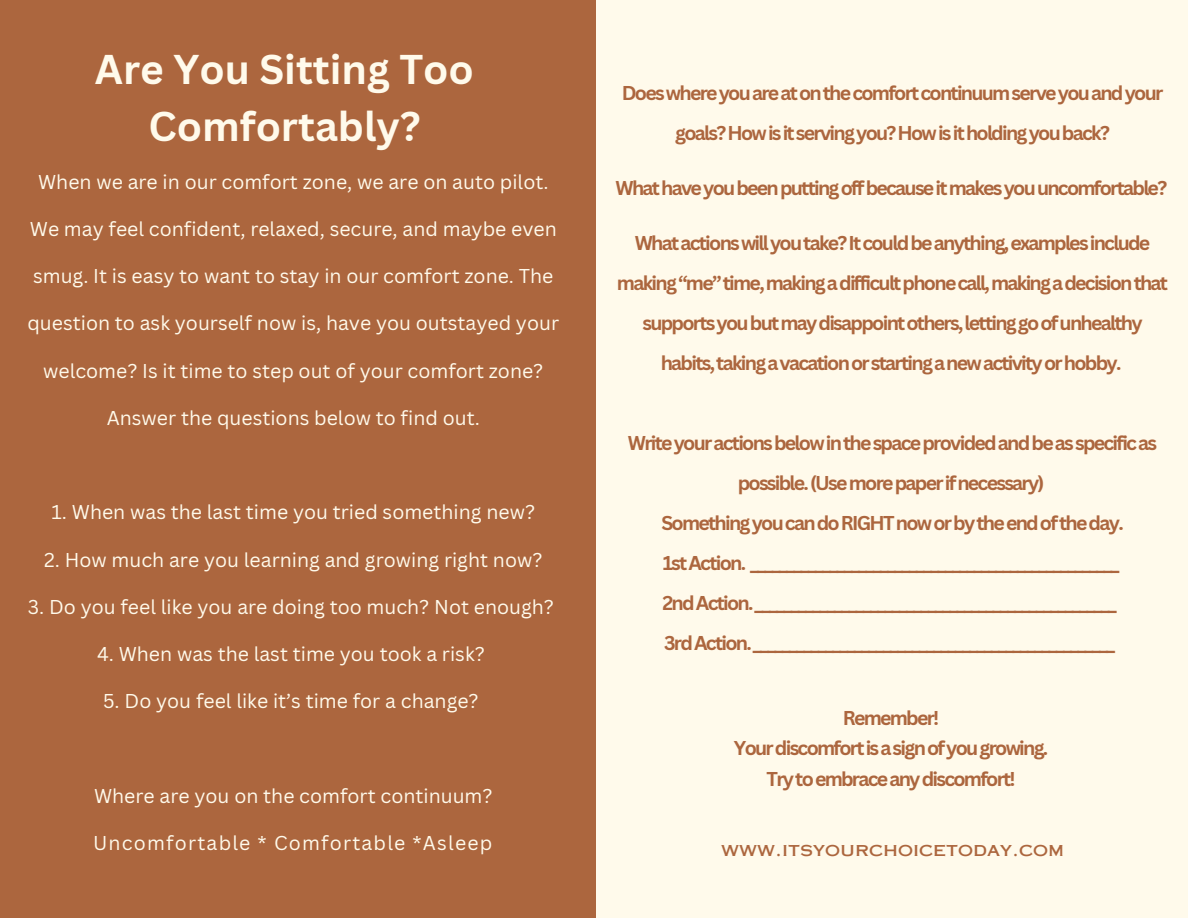
<style>
.page{position:relative;width:1188px;height:918px;background:#fffaeb}
.page>*{position:absolute;margin:0;border:0;box-sizing:border-box;transform-origin:0 0}
.t1{font:700 40.5px/56.2px "Canva Sans";color:#fffaeb;text-align:center}
.t2{font:700 19.5px/40px "Canva Sans";letter-spacing:-.09em;color:#ac663e;text-align:center}
.t3{font:19.5px "Canva Sans";color:#fffaeb}
.t4{font:19.5px "Canva Sans";letter-spacing:.06em;color:#fffaeb}
.t5{font:18px "Copperplate Gothic LT Pro 31 AB";color:#ac663e}
</style>
<div class="page">
<div style="left:0;top:0;width:596px;height:918px;background:#ac663e"></div>
<p class="t1" style="left:95px;top:41px;width:380px">Are You Sitting Too<br>Comfortably?</p>
<p class="t3" style="left:38px;top:168px;width:512px">When we are in our comfort zone, we are on auto pilot.</p>
<p class="t3" style="left:30px;top:215px;width:528px">We may feel confident, relaxed, secure, and maybe even</p>
<p class="t3" style="left:33px;top:262px;width:522px">smug. It is easy to want to stay in our comfort zone. The</p>
<p class="t3" style="left:27px;top:310px;width:533px">question to ask yourself now is, have you outstayed your</p>
<p class="t3" style="left:43px;top:357px;width:502px">welcome? Is it time to step out of your comfort zone?</p>
<p class="t3" style="left:107px;top:404px;width:375px">Answer the questions below to find out.</p>
<p class="t3" style="left:52px;top:499px;width:485px">1. When was the last time you tried something new?</p>
<p class="t3" style="left:44px;top:546px;width:500px">2. How much are you learning and growing right now?</p>
<p class="t3" style="left:28px;top:593px;width:528px">3. Do you feel like you are doing too much? Not enough?</p>
<p class="t3" style="left:97px;top:640px;width:389px">4. When was the last time you took a risk?</p>
<p class="t3" style="left:103px;top:688px;width:377px">5. Do you feel like it’s time for a change?</p>
<p class="t3" style="left:94px;top:782px;width:400px">Where are you on the comfort continuum?</p>
<p class="t4" style="left:93px;top:829px;width:401px">Uncomfortable * Comfortable *Asleep</p>
<p class="t2" style="left:622px;top:72px;width:543px">Doeswhereyouareatonthecomfortcontinuumserveyouandyour goals?Howisitservingyou?Howisitholdingyouback?</p>
<p class="t2" style="left:616px;top:167px;width:553px">Whathaveyoubeenputtingoffbecauseitmakesyouuncomfortable?</p>
<p class="t2" style="left:617px;top:222px;width:553px">Whatactionswillyoutake?Itcouldbeanything,examplesinclude making“me”time,makingadifficultphonecall,makingadecisionthat supportsyoubutmaydisappointothers,lettinggoofunhealthy habits,takingavacationorstartinganewactivityorhobby.</p>
<p class="t2" style="left:628px;top:422px;width:531px">Writeyouractionsbelowinthespaceprovidedandbeasspecificas possible.(Usemorepaperifnecessary)</p>
<p class="t2" style="left:661px;top:502px;width:464px">SomethingyoucandoRIGHTnoworbytheendoftheday.</p>
<p class="t2" style="left:663px;top:542px;width:458px">1stAction. ___________________________________________________</p>
<p class="t2" style="left:662px;top:582px;width:456px">2ndAction.__________________________________________________</p>
<p class="t2" style="left:664px;top:622px;width:453px">3rdAction.__________________________________________________</p>
<p class="t2" style="left:843px;top:697px;width:98px">Remember!</p>
<p class="t2" style="left:734px;top:728px;width:316px">Yourdiscomfortisasignofyougrowing.</p>
<p class="t2" style="left:767px;top:758px;width:251px">Trytoembraceanydiscomfort!</p>
<p class="t5" style="left:721px;top:843px;width:344px">WWW.ITSYOURCHOICETODAY.COM</p>
</div>
